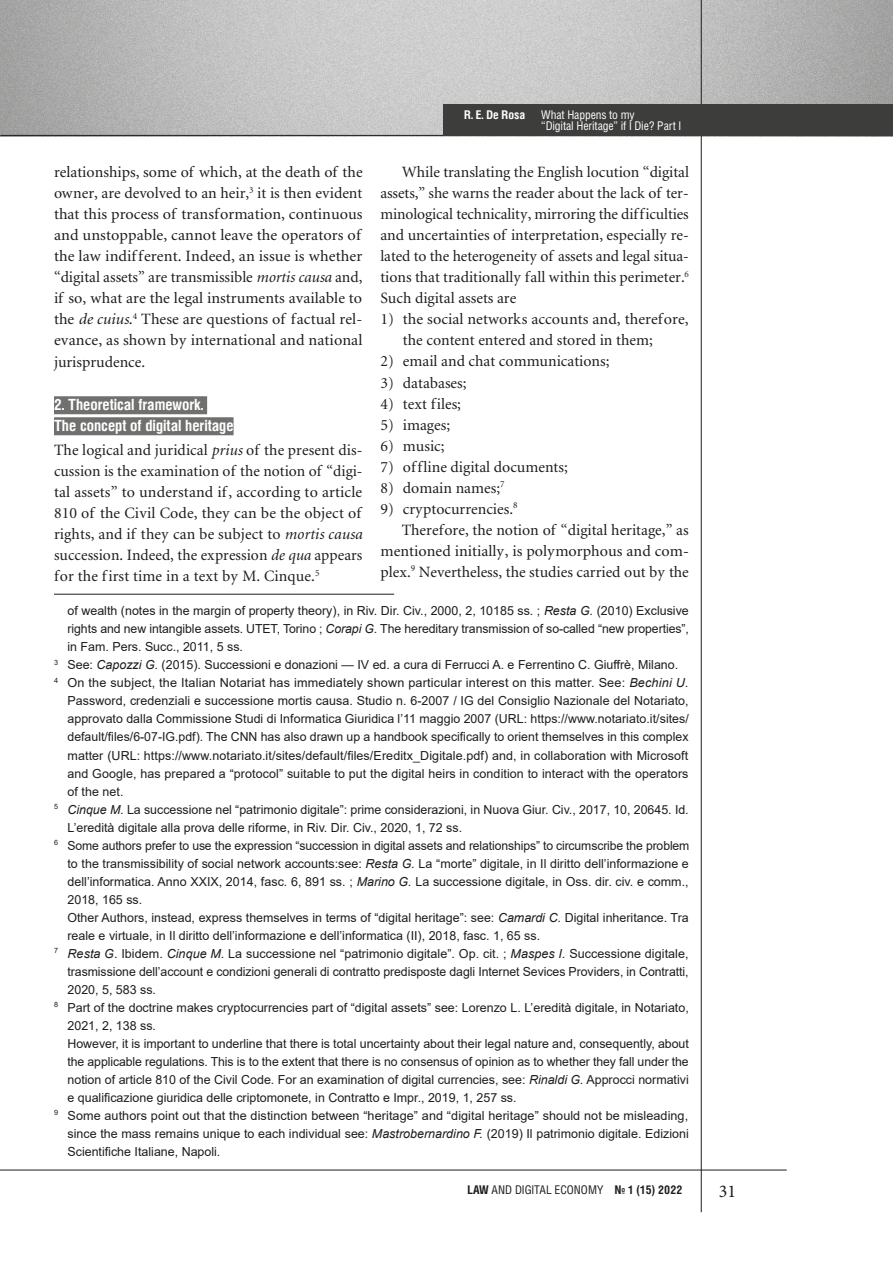
<style>
.page{position:relative;width:893px;height:1276px;background:#fff}
.page>*{position:absolute;margin:0;border:0;box-sizing:border-box;transform-origin:0 0}
.t1{font:18px "Minion Pro";color:#1d1d1b}
.t2{font:15.45px/21px "Miniature";color:#1d1d1b;text-align:justify}
.t3{font:700 15.45px/21px "Helios Cond C";color:#fff}
.t4{font:12.45px "Arial";color:#1d1d1b}
.t5{font:12px/11.2px "Helios Cond C";letter-spacing:-.01em;color:#fff}
.t6{font:12px "Helios Cond C";color:#1d1d1b}
.t7{font:700 12px "Helios Cond C";color:#fff}
.s1{font-style:italic}
.s2{font-weight:700}
</style>
<div class="page">
<img style="left:0;top:0;width:893px;height:135px">
<hr style="left:0;top:135px;width:880px;height:1px;background:#1d1d1b">
<hr style="left:701px;top:0;width:1px;height:1212px;background:#1d1d1b">
<hr style="left:0;top:1169px;width:787px;height:1px;background:#1d1d1b">
<div style="left:443px;top:104px;width:91px;height:32px;background:#3d3d3c"></div>
<div style="left:533px;top:104px;width:360px;height:32px;background:#3d3d3c"></div>
<div style="left:54px;top:396px;width:153px;height:18px;background:#70706f"></div>
<div style="left:54px;top:417px;width:180px;height:18px;background:#70706f"></div>
<hr style="left:54px;top:594px;width:340px;height:1px;background:#1d1d1b">
<p class="t7" style="left:464px;top:107px;width:62px">R. E. De Rosa</p>
<p class="t5" style="left:541px;top:109px;width:141px">What Happens to my<br>“Digital Heritage” if I Die? Part I</p>
<p class="t2" style="left:380px;top:163px;width:310px;text-indent:21px">While translating the English locution “digital assets,” she warns the reader about the lack of ter&shy;minological technicality, mirroring the difficulties and uncertainties of interpretation, especially re&shy;lated to the heterogeneity of assets and legal situa&shy;tions that traditionally fall within this perimeter.<sup>6<br></sup>Such digital assets are</p>
<p class="t2" style="left:403px;top:310px;width:287px;text-indent:-22px">1) the social networks accounts and, therefore, the content entered and stored in them;</p>
<p class="t2" style="left:380px;top:352px;width:231px">2) email and chat communications;</p>
<p class="t2" style="left:380px;top:373px;width:88px">3) databases;</p>
<p class="t2" style="left:380px;top:394px;width:82px">4) text files;</p>
<p class="t2" style="left:380px;top:415px;width:71px">5) images;</p>
<p class="t2" style="left:380px;top:436px;width:66px">6) music;</p>
<p class="t2" style="left:380px;top:457px;width:189px">7) offline digital documents;</p>
<p class="t2" style="left:380px;top:478px;width:126px">8) domain names;<sup>7</sup></p>
<p class="t2" style="left:380px;top:499px;width:139px">9) cryptocurrencies.<sup>8</sup></p>
<p class="t2" style="left:402px;top:520px;width:289px">Therefore, the notion of “digital heritage,” as</p>
<p class="t2" style="left:380px;top:541px;width:310px">mentioned initially, is polymorphous and com-</p>
<p class="t2" style="left:380px;top:562px;width:310px">plex.<sup>9</sup> Nevertheless, the studies carried out by the</p>
<p class="t4" style="left:68px;top:604px;width:623px">of wealth (notes in the margin of property theory), in Riv. Dir. Civ., 2000, 2, 10185 ss. ; <span class="s1">Resta G.</span> (2010) Exclusive</p>
<p class="t4" style="left:68px;top:622px;width:623px">rights and new intangible assets. UTET, Torino ; <span class="s1">Corapi G.</span> The hereditary transmission of so-called “new properties”,</p>
<p class="t4" style="left:68px;top:640px;width:177px">in Fam. Pers. Succ., 2011, 5 ss.</p>
<p class="t4" style="left:54px;top:658px;width:626px"><sup>3</sup> See: <span class="s1">Capozzi G.</span> (2015). Successioni e donazioni — IV ed. a cura di Ferrucci A. e Ferrentino C. Giuffrè, Milano.</p>
<p class="t4" style="left:54px;top:676px;width:636px"><sup>4</sup> On the subject, the Italian Notariat has immediately shown particular interest on this matter. See: <span class="s1">Bechini U.</span></p>
<p class="t4" style="left:68px;top:694px;width:623px">Password, credenziali e successione mortis causa. Studio n. 6-2007 / IG del Consiglio Nazionale del Notariato,</p>
<p class="t4" style="left:68px;top:712px;width:623px">approvato dalla Commissione Studi di Informatica Giuridica l’11 maggio 2007 (URL: https://www.notariato.it/sites/</p>
<p class="t4" style="left:68px;top:730px;width:623px">default/files/6-07-IG.pdf). The CNN has also drawn up a handbook specifically to orient themselves in this complex</p>
<p class="t4" style="left:68px;top:748px;width:622px">matter (URL: https://www.notariato.it/sites/default/files/Ereditx_Digitale.pdf) and, in collaboration with Microsoft</p>
<p class="t4" style="left:68px;top:766px;width:622px">and Google, has prepared a “protocol” suitable to put the digital heirs in condition to interact with the operators</p>
<p class="t4" style="left:68px;top:784px;width:58px">of the net.</p>
<p class="t4" style="left:54px;top:802px;width:636px"><sup>5</sup> <span class="s1">Cinque M.</span> La successione nel “patrimonio digitale”: prime considerazioni, in Nuova Giur. Civ., 2017, 10, 20645. Id.</p>
<p class="t4" style="left:68px;top:820px;width:396px">L’eredità digitale alla prova delle riforme, in Riv. Dir. Civ., 2020, 1, 72 ss.</p>
<p class="t4" style="left:54px;top:838px;width:637px"><sup>6</sup> Some authors prefer to use the expression “succession in digital assets and relationships” to circumscribe the problem</p>
<p class="t4" style="left:68px;top:856px;width:623px">to the transmissibility of social network accounts:see: <span class="s1">Resta G.</span> La “morte” digitale, in Il diritto dell’informazione e</p>
<p class="t4" style="left:68px;top:874px;width:623px">dell’informatica. Anno XXIX, 2014, fasc. 6, 891 ss. ; <span class="s1">Marino G.</span> La successione digitale, in Oss. dir. civ. e comm.,</p>
<p class="t4" style="left:68px;top:892px;width:76px">2018, 165 ss.</p>
<p class="t4" style="left:68px;top:910px;width:623px">Other Authors, instead, express themselves in terms of “digital heritage”: see: <span class="s1">Camardi C.</span> Digital inheritance. Tra</p>
<p class="t4" style="left:68px;top:928px;width:474px">reale e virtuale, in Il diritto dell’informazione e dell’informatica (II), 2018, fasc. 1, 65 ss.</p>
<p class="t4" style="left:54px;top:946px;width:636px"><sup>7</sup> <span class="s1">Resta G</span>. Ibidem. <span class="s1">Cinque M.</span> La successione nel “patrimonio digitale”. Op. cit. ; <span class="s1">Maspes I.</span> Successione digitale,</p>
<p class="t4" style="left:68px;top:964px;width:623px">trasmissione dell’account e condizioni generali di contratto predisposte dagli Internet Sevices Providers, in Contratti,</p>
<p class="t4" style="left:68px;top:982px;width:90px">2020, 5, 583 ss.</p>
<p class="t4" style="left:54px;top:1000px;width:636px"><sup>8</sup> Part of the doctrine makes cryptocurrencies part of “digital assets” see: Lorenzo L. L’eredità digitale, in Notariato,</p>
<p class="t4" style="left:67px;top:1018px;width:90px">2021, 2, 138 ss.</p>
<p class="t4" style="left:68px;top:1036px;width:623px">However, it is important to underline that there is total uncertainty about their legal nature and, consequently, about</p>
<p class="t4" style="left:68px;top:1054px;width:623px">the applicable regulations. This is to the extent that there is no consensus of opinion as to whether they fall under the</p>
<p class="t4" style="left:68px;top:1072px;width:623px">notion of article 810 of the Civil Code. For an examination of digital currencies, see: <span class="s1">Rinaldi G.</span> Approcci normativi</p>
<p class="t4" style="left:68px;top:1090px;width:451px">e qualificazione giuridica delle criptomonete, in Contratto e Impr., 2019, 1, 257 ss.</p>
<p class="t4" style="left:54px;top:1108px;width:636px"><sup>9</sup> Some authors point out that the distinction between “heritage” and “digital heritage” should not be misleading,</p>
<p class="t4" style="left:68px;top:1126px;width:623px">since the mass remains unique to each individual see: <span class="s1">Mastrobernardino F.</span> (2019) Il patrimonio digitale. Edizioni</p>
<p class="t4" style="left:68px;top:1144px;width:154px">Scientifiche Italiane, Napoli.</p>
<p class="t2" style="left:54px;top:163px;width:310px">relationships, some of which, at the death of the owner, are devolved to an heir,<sup>3</sup> it is then evident that this process of transformation, continuous and unstoppable, cannot leave the operators of the law indifferent. Indeed, an issue is whether “digital assets” are transmissible <span class="s1">mortis causa</span> and, if so, what are the legal instruments available to the <span class="s1">de cuius</span>.<sup>4</sup> These are questions of factual rel&shy;evance, as shown by international and national jurisprudence.</p>
<p class="t3" style="left:54px;top:393px;width:181px">2. Theoretical framework.<br>The concept of digital heritage</p>
<p class="t2" style="left:54px;top:440px;width:310px">The logical and juridical <span class="s1">prius</span> of the present dis&shy;cussion is the examination of the notion of “digi&shy;tal assets” to understand if, according to article 810 of the Civil Code, they can be the object of rights, and if they can be subject to <span class="s1">mortis causa </span>succession. Indeed, the expression <span class="s1">de qua</span> appears for the first time in a text by M. Cinque.<sup>5</sup></p>
<p class="t6" style="left:468px;top:1182px;width:216px"><span class="s2">LAW</span> AND DIGITAL ECONOMY <span class="s2">№ 1 (15) 2022</span></p>
<h1 class="t1" style="left:719px;top:1179px;width:19px">31</h1>
</div>
